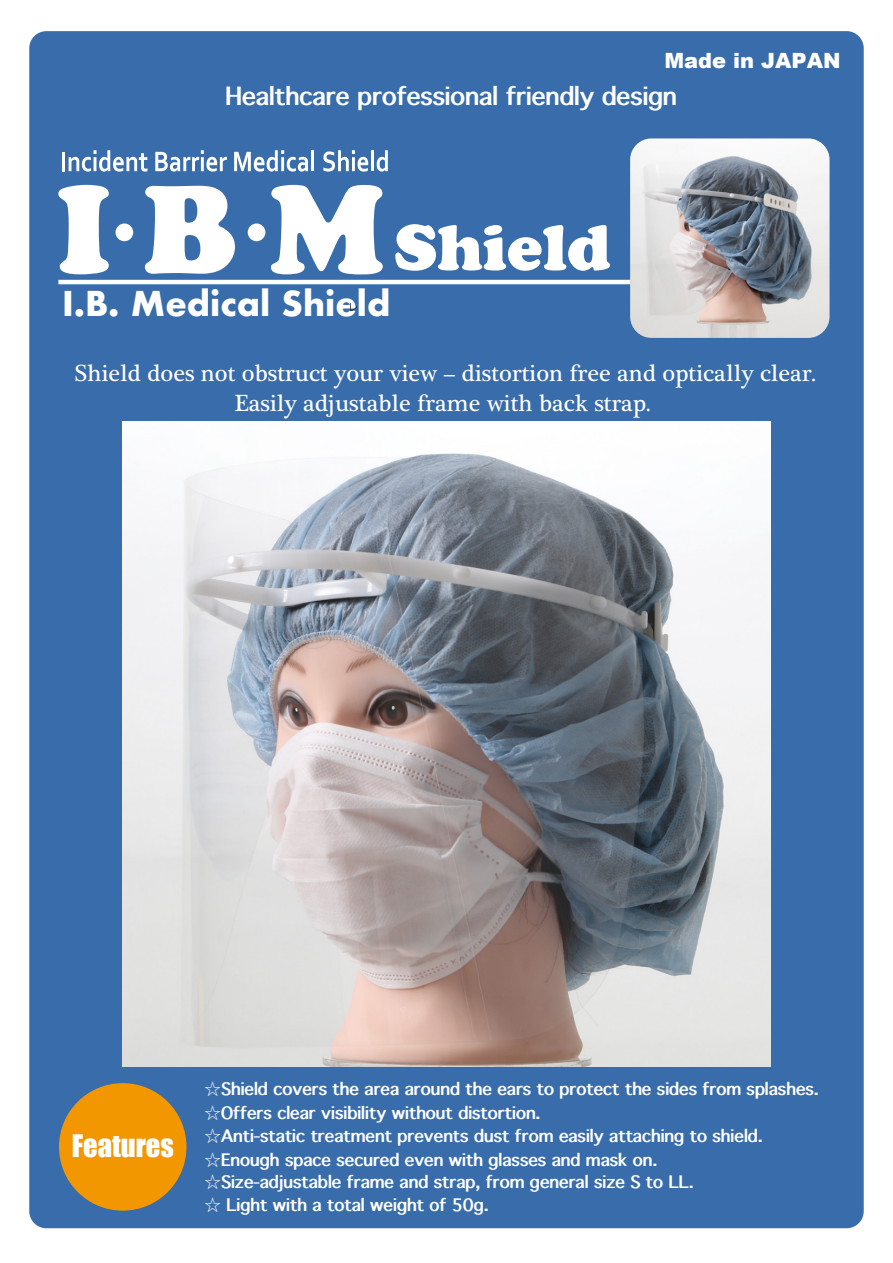
<style>
.page{position:relative;width:893px;height:1263px;background:#fff}
.page>*{position:absolute;margin:0;border:0;box-sizing:border-box;transform-origin:0 0}
.t1{font:700 33.3px "Futura";color:#fff}
.t2{font:28.5px "Impact";color:#fff}
.t3{font:24px/30.2px "Plantagenet Cherokee";color:#fff;text-align:center}
.t4{font:700 24px "Thonburi";color:#fff}
.t5{font:900 21px "Arial";color:#fff}
.t6{font:700 16.5px/24px "Thonburi";color:#fff}
.s1{font-family:"Koz Go Pr 6 N";font-weight:400}
</style>
<div class="page">
<div style="left:29px;top:31px;width:835px;height:1197px;background:#386caa;border-radius:17px"></div>
<hr style="left:62px;top:152px;width:3px;height:19px;background:#fff">
<svg style="left:69px;top:150px;width:79px;height:22px"></svg>
<svg style="left:155px;top:150px;width:72px;height:22px"></svg>
<svg style="left:234px;top:150px;width:74px;height:22px"></svg>
<hr style="left:311px;top:150px;width:3px;height:21px;background:#fff">
<svg style="left:323px;top:150px;width:45px;height:22px"></svg>
<hr style="left:371px;top:150px;width:3px;height:21px;background:#fff">
<svg style="left:377px;top:150px;width:11px;height:22px"></svg>
<div style="left:116px;top:223px;width:17px;height:18px;background:#fff;border-radius:50%"></div>
<div style="left:248px;top:223px;width:17px;height:18px;background:#fff;border-radius:50%"></div>
<svg style="left:58px;top:185px;width:51px;height:89px"></svg>
<svg style="left:145px;top:186px;width:90px;height:88px"></svg>
<svg style="left:271px;top:185px;width:112px;height:89px"></svg>
<svg style="left:395px;top:224px;width:215px;height:47px"></svg>
<img style="left:630px;top:138px;width:200px;height:200px">
<img style="left:123px;top:422px;width:647px;height:645px">
<div style="left:59px;top:1083px;width:127px;height:128px;background:#f39700;border-radius:50%"></div>
<hr style="left:58px;top:280px;width:572px;height:4px;background:#fff">
<svg style="left:350px;top:303px;width:7px;height:8px"></svg>
<p class="t5" style="left:664px;top:45px;width:178px">Made in JAPAN</p>
<h3 class="t4" style="left:225px;top:83px;width:453px">Healthcare professional friendly design</h3>
<h1 class="t1" style="left:62px;top:280px;width:330px">I.B. Medical Shield</h1>
<h3 class="t3" style="left:75px;top:359px;width:743px">Shield does not obstruct your view – distortion free and optically clear.<br>Easily adjustable frame with back strap.</h3>
<h2 class="t2" style="left:72px;top:1123px;width:104px">Features</h2>
<p class="t6" style="left:205px;top:1077px;width:616px"><span class="s1">☆</span>Shield covers the area around the ears to protect the sides from splashes. <span class="s1">☆</span>Offers clear visibility without distortion.</p>
<p class="t6" style="left:205px;top:1124px;width:560px"><span class="s1">☆</span>Anti-static treatment prevents dust from easily attaching to shield. <span class="s1">☆</span>Enough space secured even with glasses and mask on.</p>
<p class="t6" style="left:205px;top:1171px;width:491px;line-height:22.5px"><span class="s1">☆</span>Size-adjustable frame and strap, from general size S to LL. <span class="s1">☆</span> Light with a total weight of 50g.</p>
</div>
